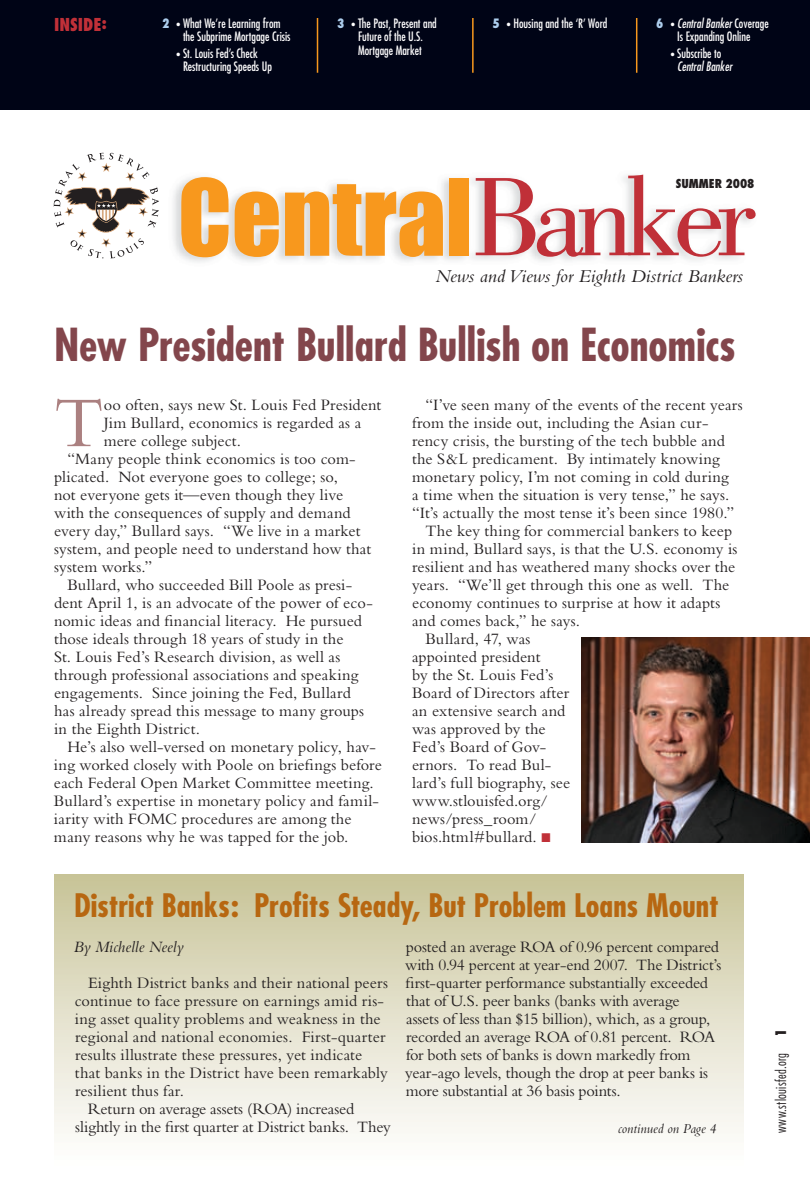
<style>
.page{position:relative;width:810px;height:1188px;background:#fff}
.page>*{position:absolute;margin:0;border:0;box-sizing:border-box;transform-origin:0 0}
.t1{font:74.4px "Bembo";color:#ab8080}
.t2{font:700 condensed 44.25px "Futura";letter-spacing:-.005em;color:#83464c}
.t3{font:700 condensed 31.5px "Futura";letter-spacing:-.005em;color:#b76711}
.t4{font:italic 18.9px "Bembo";color:#231f20}
.t5{font:800 condensed 17.4px "Futura";color:#c03038;scale:.95 1}
.t6{font:16.5px "Bembo";letter-spacing:.005em;color:#231f20}
.t7{font:16.5px/18px "Bembo";letter-spacing:-.015em;color:#231f20}
.t8{font:16.5px "Bembo";letter-spacing:.025em;color:#231f20}
.t9{font:italic 16.5px "Bembo";letter-spacing:.005em;color:#231f20}
.t10{font:300 condensed 14.1px "Futura";letter-spacing:.025em;color:#231f20;scale:.95 1}
.t11{font:italic 14.1px "Bembo";letter-spacing:.005em;color:#231f20;scale:.95 1}
.t12{font:condensed 12.6px/13.5px "Futura";color:#fff;scale:.95 1}
.t13{font:italic condensed 12.6px/13.5px "Futura";color:#fff;scale:.95 1}
.t14{font:800 condensed 12px "Futura";color:#231f20}
.s1{font-weight:800;color:#adceed}
.s2{font-weight:800;font-size:9.45px}
.s3{font-style:italic}
.s4{font-weight:800;font-style:normal;font-size:9.45px}
.s5{font-style:normal}
.s6{color:#c03038}
.s7{font-weight:800}
</style>
<div class="page">
<div style="left:0;top:0;width:810px;height:109px;background:#000416"></div>
<div style="left:54px;top:874px;width:689px;height:300px;background:linear-gradient(to bottom,#c9c499,#fff)"></div>
<img style="left:173px;top:174px;width:566px;height:88px">
<svg style="left:476px;top:175px;width:280px;height:82px"></svg>
<svg style="left:181px;top:177px;width:48px;height:80px;background:#f5b057"></svg>
<svg style="left:235px;top:192px;width:44px;height:65px;background:#f5a947"></svg>
<svg style="left:285px;top:184px;width:158px;height:73px"></svg>
<div style="left:450px;top:179px;width:19px;height:77px;background:#f8981d"></div>
<hr style="left:317px;top:18px;width:1px;height:55px;background:#f8981d">
<hr style="left:472px;top:18px;width:2px;height:55px;background:#f8981d">
<hr style="left:636px;top:18px;width:1px;height:55px;background:#f8981d">
<svg style="left:54px;top:153px;width:105px;height:105px"></svg>
<img style="left:581px;top:638px;width:229px;height:205px">
<p class="t5" style="left:54px;top:14px;width:57px">INSIDE:</p>
<p class="t12" style="left:183px;top:16px;width:115px;text-indent:-21px"><span class="s1">2</span> <span class="s2">•</span> What We’re Learning from the Subprime Mortgage Crisis</p>
<p class="t12" style="left:183px;top:46px;width:95px;text-indent:-6px"><span class="s2">•</span> St. Louis Fed’s Check<br>Restructuring Speeds Up</p>
<p class="t12" style="left:337px;top:16px;width:107px;text-align:center"><span class="s1">3</span> <span class="s2">•</span> The Past, Present and<br>Future of the U.S.<br>Mortgage Market</p>
<p class="t12" style="left:492px;top:16px;width:123px"><span class="s1">5</span> <span class="s2">•</span> Housing and the ‘R’ Word</p>
<p class="t12" style="left:656px;top:16px;width:120px;text-align:center"><span class="s1">6</span> <span class="s2">•</span> <span class="s3">Central Banker</span> Coverage<br>Is Expanding Online</p>
<p class="t13" style="left:677px;top:46px;width:59px;text-indent:-6px"><span class="s4">•</span> <span class="s5">Subscribe to<br></span>Central Banker</p>
<p class="t14" style="left:676px;top:176px;width:80px">SUMMER 2008</p>
<p class="t4" style="left:435px;top:265px;width:310px">News and Views for Eighth District Bankers</p>
<h2 class="t2" style="left:54px;top:317px;width:683px">New President Bullard Bullish on Economics</h2>
<h1 class="t1" style="left:54px;top:379px;width:51px">T</h1>
<p class="t6" style="left:104px;top:395px;width:279px">oo often, says new St. Louis Fed President</p>
<p class="t6" style="left:104px;top:413px;width:259px">Jim Bullard, economics is regarded as a</p>
<p class="t6" style="left:104px;top:431px;width:139px">mere college subject.</p>
<p class="t6" style="left:68px;top:449px;width:289px">“Many people think economics is too com-</p>
<p class="t6" style="left:54px;top:467px;width:286px">plicated. Not everyone goes to college; so,</p>
<p class="t6" style="left:54px;top:485px;width:291px">not everyone gets it—even though they live</p>
<p class="t6" style="left:54px;top:503px;width:298px">with the consequences of supply and demand</p>
<p class="t6" style="left:54px;top:521px;width:308px">every day,” Bullard says. “We live in a market</p>
<p class="t6" style="left:54px;top:539px;width:319px">system, and people need to understand how that</p>
<p class="t6" style="left:54px;top:557px;width:100px">system works.”</p>
<p class="t6" style="left:68px;top:575px;width:286px">Bullard, who succeeded Bill Poole as presi-</p>
<p class="t6" style="left:54px;top:593px;width:320px">dent April 1, is an advocate of the power of eco-</p>
<p class="t6" style="left:54px;top:611px;width:310px">nomic ideas and financial literacy. He pursued</p>
<p class="t6" style="left:54px;top:629px;width:291px">those ideals through 18 years of study in the</p>
<p class="t6" style="left:54px;top:647px;width:288px">St. Louis Fed’s Research division, as well as</p>
<p class="t6" style="left:54px;top:665px;width:306px">through professional associations and speaking</p>
<p class="t6" style="left:54px;top:683px;width:298px">engagements. Since joining the Fed, Bullard</p>
<p class="t6" style="left:54px;top:701px;width:312px">has already spread this message to many groups</p>
<p class="t6" style="left:54px;top:719px;width:147px">in the Eighth District.</p>
<p class="t6" style="left:68px;top:737px;width:310px">He’s also well-versed on monetary policy, hav-</p>
<p class="t6" style="left:54px;top:755px;width:329px">ing worked closely with Poole on briefings before</p>
<p class="t6" style="left:54px;top:773px;width:321px">each Federal Open Market Committee meeting.</p>
<p class="t8" style="left:54px;top:791px;width:327px">Bullard’s expertise in monetary policy and famil-</p>
<p class="t6" style="left:54px;top:809px;width:299px">iarity with FOMC procedures are among the</p>
<p class="t6" style="left:54px;top:827px;width:296px">many reasons why he was tapped for the job.</p>
<p class="t6" style="left:426px;top:395px;width:319px">“I’ve seen many of the events of the recent years</p>
<p class="t6" style="left:412px;top:413px;width:298px">from the inside out, including the Asian cur-</p>
<p class="t6" style="left:412px;top:431px;width:314px">rency crisis, the bursting of the tech bubble and</p>
<p class="t6" style="left:412px;top:449px;width:309px">the S&amp;L predicament. By intimately knowing</p>
<p class="t6" style="left:412px;top:467px;width:318px">monetary policy, I’m not coming in cold during</p>
<p class="t6" style="left:412px;top:485px;width:319px">a time when the situation is very tense,” he says.</p>
<p class="t6" style="left:412px;top:503px;width:324px">“It’s actually the most tense it’s been since 1980.”</p>
<p class="t6" style="left:426px;top:521px;width:308px">The key thing for commercial bankers to keep</p>
<p class="t6" style="left:412px;top:539px;width:327px">in mind, Bullard says, is that the U.S. economy is</p>
<p class="t6" style="left:412px;top:557px;width:325px">resilient and has weathered many shocks over the</p>
<p class="t6" style="left:412px;top:575px;width:319px">years. “We’ll get through this one as well. The</p>
<p class="t6" style="left:412px;top:593px;width:310px">economy continues to surprise at how it adapts</p>
<p class="t6" style="left:412px;top:611px;width:169px">and comes back,” he says.</p>
<p class="t6" style="left:426px;top:629px;width:106px">Bullard, 47, was</p>
<p class="t6" style="left:412px;top:647px;width:130px">appointed president</p>
<p class="t6" style="left:412px;top:665px;width:143px">by the St. Louis Fed’s</p>
<p class="t6" style="left:412px;top:683px;width:159px">Board of Directors after</p>
<p class="t6" style="left:412px;top:701px;width:155px">an extensive search and</p>
<p class="t6" style="left:412px;top:719px;width:135px">was approved by the</p>
<p class="t6" style="left:412px;top:737px;width:136px">Fed’s Board of Gov-</p>
<p class="t6" style="left:412px;top:755px;width:141px">ernors. To read Bul-</p>
<p class="t6" style="left:412px;top:773px;width:160px">lard’s full biography, see</p>
<p class="t6" style="left:412px;top:791px;width:137px">www.stlouisfed.org/</p>
<p class="t6" style="left:412px;top:809px;width:126px">news/press_room/</p>
<p class="t6" style="left:412px;top:827px;width:140px">bios.html#bullard. <span class="s6">■</span></p>
<h3 class="t3" style="left:74px;top:886px;width:646px">District Banks: Profits Steady, But Problem Loans Mount</h3>
<p class="t9" style="left:73px;top:937px;width:112px">By Michelle Neely</p>
<p class="t6" style="left:88px;top:973px;width:301px">Eighth District banks and their national peers</p>
<p class="t6" style="left:75px;top:991px;width:311px">continue to face pressure on earnings amid ris-</p>
<p class="t6" style="left:75px;top:1009px;width:307px">ing asset quality problems and weakness in the</p>
<p class="t6" style="left:75px;top:1027px;width:312px">regional and national economies. First-quarter</p>
<p class="t6" style="left:75px;top:1045px;width:289px">results illustrate these pressures, yet indicate</p>
<p class="t6" style="left:75px;top:1063px;width:314px">that banks in the District have been remarkably</p>
<p class="t6" style="left:75px;top:1081px;width:111px">resilient thus far.</p>
<p class="t7" style="left:88px;top:1099px;width:268px">Return on average assets (ROA) increased</p>
<p class="t6" style="left:75px;top:1117px;width:317px">slightly in the first quarter at District banks. They</p>
<p class="t7" style="left:405px;top:937px;width:318px">posted an average ROA of 0.96 percent compared with 0.94 percent at year-end 2007. The District’s first-quarter performance substantially exceeded that of U.S. peer banks (banks with average<br>assets of less than $15 billion), which, as a group, recorded an average ROA of 0.81 percent. ROA for both sets of banks is down markedly from year-ago levels, though the drop at peer banks is more substantial at 36 basis points.</p>
<p class="t11" style="left:618px;top:1120px;width:105px">continued on Page 4</p>
<p class="t10" style="left:773px;top:1133px;width:111px;rotate:-90deg">www.stlouisfed.org <span class="s7">1</span></p>
</div>
